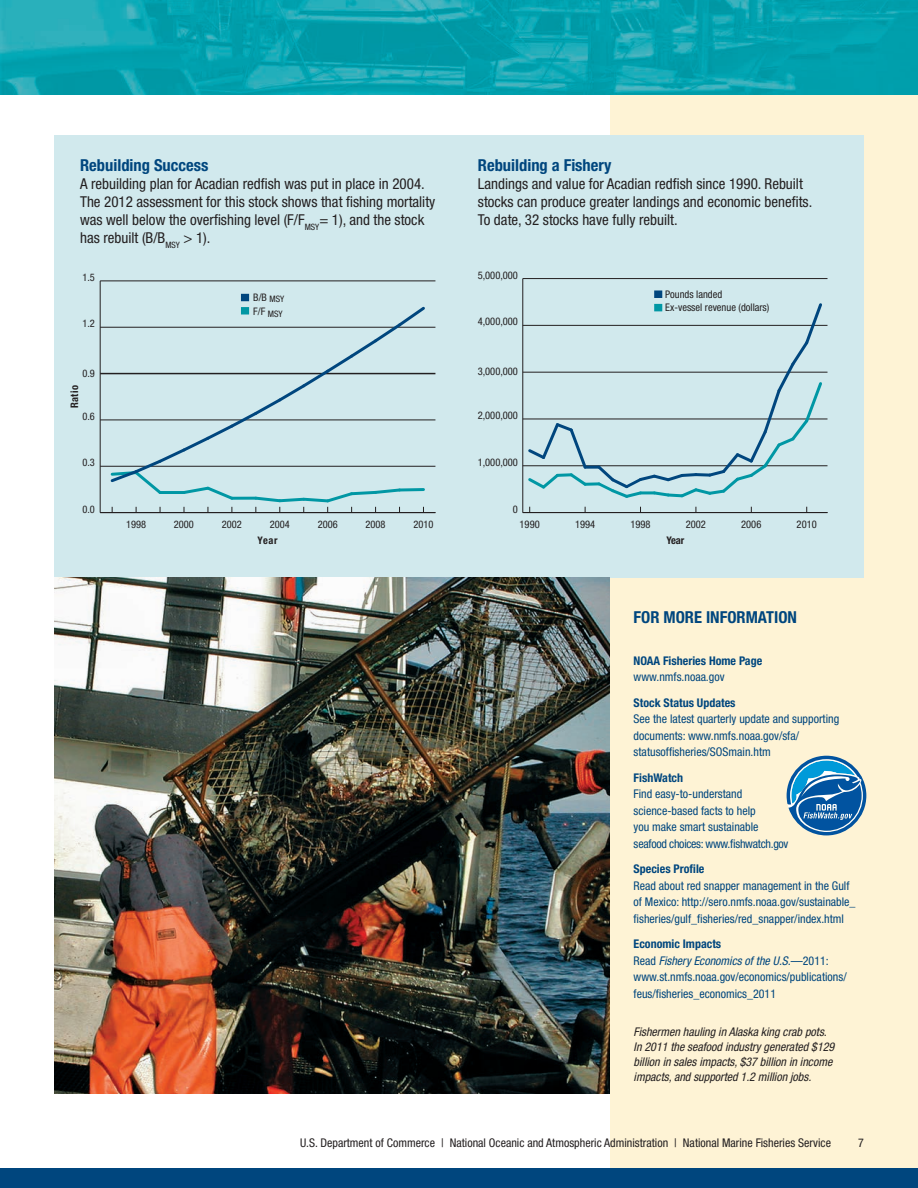
<style>
.page{position:relative;width:918px;height:1188px;background:#fff}
.page>*{position:absolute;margin:0;border:0;box-sizing:border-box;transform-origin:0 0}
.t1{font:700 condensed 16.5px "Helvetica Neue LT Std";color:#00467e}
.t2{font:condensed 15px/18px "Helvetica Neue LT Std";color:#231f20}
.t3{font:condensed 12px/16.5px "Helvetica Neue LT Std";color:#00467e}
.t4{font:italic condensed 12px/15px "Helvetica Neue LT Std";color:#231f20}
.t5{font:condensed 12px "Helvetica Neue LT Std";color:#231f20}
.t6{font:700 condensed 12px "Helvetica Neue LT Std";color:#00467e}
.t7{font:condensed 10.5px/13.5px "Helvetica Neue";color:#231f20}
.t8{font:700 condensed 10.5px "Helvetica Neue";color:#231f20}
.t9{font:condensed 10.35px "Helvetica Neue";color:#231f20}
.t10{font:700 condensed 10.35px "Helvetica Neue";letter-spacing:.05em;color:#231f20}
.s1{font-weight:700}
.s2{font-style:italic}
</style>
<div class="page">
<div style="left:610px;top:0;width:308px;height:1188px;background:#fef3d5"></div>
<div style="left:0;top:1168px;width:918px;height:20px;background:#00467e"></div>
<svg style="left:0;top:0;width:918px;height:94px;fill:#00a0ae"></svg>
<div style="left:54px;top:135px;width:810px;height:443px;background:#d1e9ed"></div>
<hr style="left:100px;top:281px;width:1px;height:232px;background:#231f20">
<hr style="left:100px;top:512px;width:335px;height:1px;background:#231f20">
<hr style="left:100px;top:466px;width:335px;height:1px;background:#231f20">
<hr style="left:100px;top:420px;width:335px;height:1px;background:#231f20">
<hr style="left:100px;top:373px;width:335px;height:1px;background:#231f20">
<hr style="left:100px;top:327px;width:335px;height:1px;background:#231f20">
<hr style="left:100px;top:281px;width:335px;height:1px;background:#231f20">
<div style="left:241px;top:294px;width:8px;height:7px;background:#00467e"></div>
<svg style="left:108px;top:306px;width:320px;height:206px"></svg>
<hr style="left:522px;top:279px;width:1px;height:234px;background:#231f20">
<hr style="left:523px;top:512px;width:305px;height:1px;background:#231f20">
<hr style="left:523px;top:465px;width:305px;height:1px;background:#231f20">
<hr style="left:523px;top:419px;width:305px;height:1px;background:#231f20">
<hr style="left:523px;top:372px;width:305px;height:1px;background:#231f20">
<hr style="left:523px;top:325px;width:305px;height:1px;background:#231f20">
<hr style="left:523px;top:278px;width:305px;height:1px;background:#231f20">
<svg style="left:589px;top:482px;width:6px;height:4px"></svg>
<div style="left:654px;top:290px;width:8px;height:8px;background:#00467e"></div>
<svg style="left:526px;top:423px;width:63px;height:66px"></svg>
<hr style="left:585px;top:466px;width:14px;height:3px;background:#00467e">
<svg style="left:595px;top:303px;width:229px;height:195px"></svg>
<svg style="left:787px;top:756px;width:79px;height:79px"></svg>
<img style="left:54px;top:578px;width:556px;height:516px">
<h1 class="t1" style="left:80px;top:155px;width:130px">Rebuilding Success</h1>
<p class="t2" style="left:80px;top:175px;width:357px">A rebuilding plan for Acadian redfish was put in place in 2004.<br>The 2012 assessment for this stock shows that fishing mortality was well below the overfishing level (F/F<sub>MSY</sub>= 1), and the stock has rebuilt (B/B<sub>MSY</sub> &gt; 1).</p>
<h1 class="t1" style="left:478px;top:155px;width:135px">Rebuilding a Fishery</h1>
<p class="t2" style="left:478px;top:175px;width:336px">Landings and value for Acadian redfish since 1990. Rebuilt stocks can produce greater landings and economic benefits.<br>To date, 32 stocks have fully rebuilt.</p>
<p class="t9" style="left:82px;top:271px;width:14px">1.5</p>
<p class="t7" style="left:478px;top:268px;width:42px">5,000,000</p>
<p class="t9" style="left:82px;top:318px;width:14px">1.2</p>
<p class="t9" style="left:253px;top:291px;width:33px">B/B <sub>MSY</sub></p>
<p class="t9" style="left:253px;top:306px;width:31px">F/F <sub>MSY</sub></p>
<p class="t7" style="left:478px;top:315px;width:42px">4,000,000</p>
<p class="t7" style="left:665px;top:287px;width:106px">Pounds landed<br>Ex-vessel revenue (dollars)</p>
<p class="t9" style="left:82px;top:367px;width:14px">0.9</p>
<p class="t7" style="left:478px;top:365px;width:42px">3,000,000</p>
<p class="t10" style="left:68px;top:408px;width:25px;rotate:-90deg">Ratio</p>
<p class="t9" style="left:82px;top:410px;width:14px">0.6</p>
<p class="t7" style="left:478px;top:408px;width:42px">2,000,000</p>
<p class="t9" style="left:82px;top:457px;width:14px">0.3</p>
<p class="t7" style="left:478px;top:455px;width:42px">1,000,000</p>
<p class="t9" style="left:82px;top:503px;width:14px">0.0</p>
<p class="t7" style="left:513px;top:502px;width:7px">0</p>
<p class="t9" style="left:126px;top:518px;width:21px">1998</p>
<p class="t9" style="left:174px;top:518px;width:21px">2000</p>
<p class="t9" style="left:222px;top:518px;width:21px">2002</p>
<p class="t9" style="left:270px;top:518px;width:21px">2004</p>
<p class="t9" style="left:318px;top:518px;width:21px">2006</p>
<p class="t9" style="left:366px;top:518px;width:21px">2008</p>
<p class="t9" style="left:414px;top:518px;width:21px">2010</p>
<p class="t10" style="left:257px;top:534px;width:22px">Year</p>
<p class="t7" style="left:520px;top:518px;width:22px">1990</p>
<p class="t7" style="left:575px;top:518px;width:22px">1994</p>
<p class="t7" style="left:630px;top:518px;width:22px">1998</p>
<p class="t7" style="left:686px;top:518px;width:22px">2002</p>
<p class="t7" style="left:741px;top:518px;width:22px">2006</p>
<p class="t7" style="left:797px;top:518px;width:22px">2010</p>
<p class="t8" style="left:666px;top:534px;width:20px">Year</p>
<h1 class="t1" style="left:634px;top:607px;width:163px">FOR MORE INFORMATION</h1>
<p class="t6" style="left:634px;top:653px;width:130px">NOAA Fisheries Home Page</p>
<p class="t3" style="left:634px;top:668px;width:93px">www.nmfs.noaa.gov</p>
<p class="t6" style="left:634px;top:695px;width:103px">Stock Status Updates</p>
<p class="t3" style="left:634px;top:710px;width:207px">See the latest quarterly update and supporting documents: www.nmfs.noaa.gov/sfa/ statusoffisheries/SOSmain.htm</p>
<p class="t6" style="left:634px;top:770px;width:51px">FishWatch</p>
<p class="t3" style="left:634px;top:785px;width:156px">Find easy-to-understand science-based facts to help<br>you make smart sustainable seafood choices: www.fishwatch.gov</p>
<p class="t6" style="left:634px;top:861px;width:72px">Species Profile</p>
<p class="t3" style="left:634px;top:877px;width:224px">Read about red snapper management in the Gulf of Mexico: http://sero.nmfs.noaa.gov/sustainable_ fisheries/gulf_fisheries/red_snapper/index.html</p>
<p class="t3" style="left:634px;top:935px;width:215px"><span class="s1">Economic Impacts<br></span>Read <span class="s2">Fishery Economics of the U.S.</span>—2011: www.st.nmfs.noaa.gov/economics/publications/ feus/fisheries_economics_2011</p>
<p class="t4" style="left:634px;top:1025px;width:202px">Fishermen hauling in Alaska king crab pots.<br>In 2011 the seafood industry generated $129 billion in sales impacts, $37 billion in income impacts, and supported 1.2 million jobs.</p>
<p class="t5" style="left:300px;top:1136px;width:532px">U.S. Department of Commerce | National Oceanic and Atmospheric Administration | National Marine Fisheries Service</p>
<p class="t5" style="left:858px;top:1136px;width:7px">7</p>
</div>
